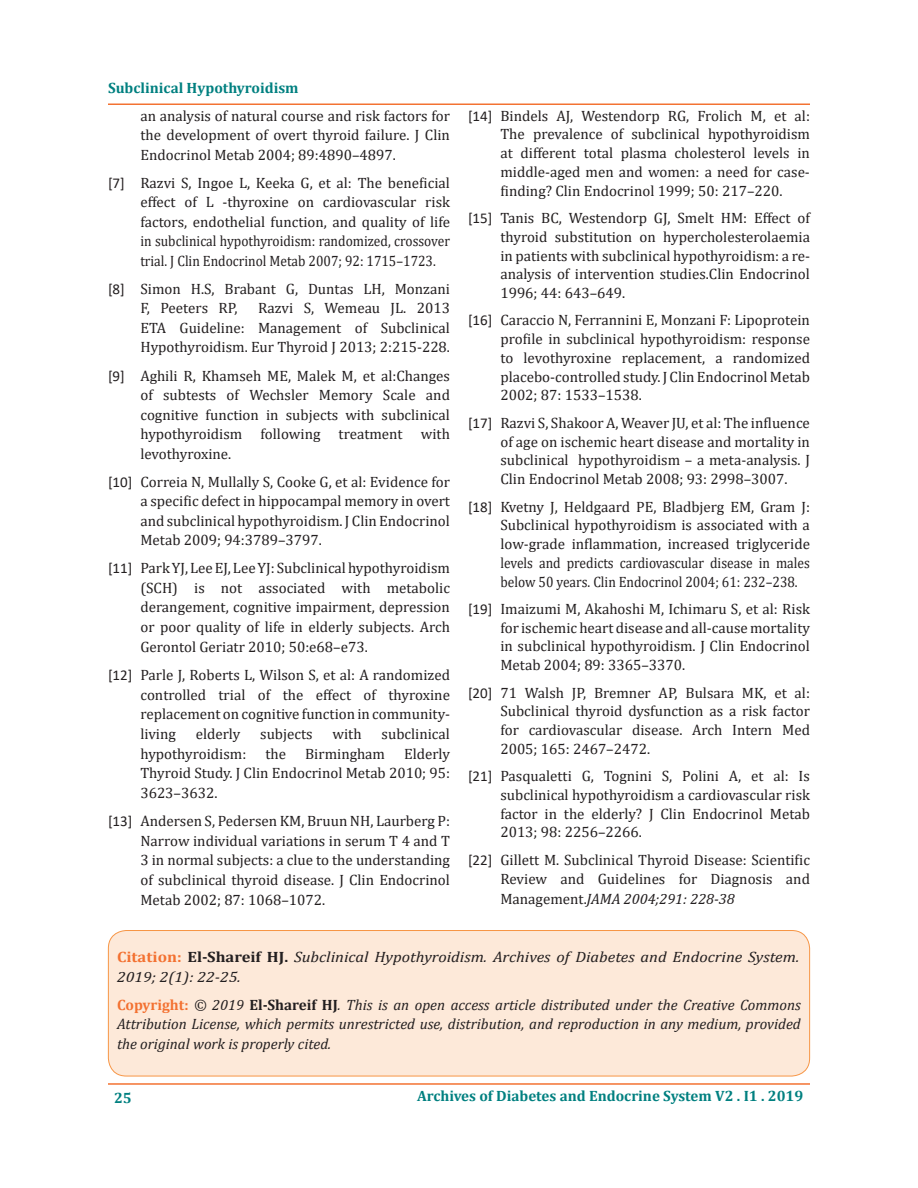
<style>
.page{position:relative;width:918px;height:1188px;background:#fff}
.page>*{position:absolute;margin:0;border:0;box-sizing:border-box;transform-origin:0 0}
.List_Paragraph{font:15px/18.8px "Cambria";color:#231f20;text-align:justify}
.t1{font:italic 15px/19.5px "Cambria";color:#231f20;text-align:justify}
.t2{font:italic 15px/19.5px "Cambria";color:#231f20;scale:1.1 1}
.t3{font:700 15px "Cambria";color:#008080}
.s1{font-family:"Calibri"}
.s2{font-style:italic}
.s3{font-weight:700;font-style:normal;color:#f37131}
.s4{font-weight:700;font-style:normal}
</style>
<div class="page">
<hr style="left:108px;top:1083px;width:702px;height:2px;background:#f37232">
<hr style="left:108px;top:104px;width:702px;height:1px;background:#f37232">
<div style="left:108px;top:931px;width:702px;height:145px;background:#fde9d9;border-radius:18px"></div>
<div style="left:108px;top:930px;width:702px;height:146px;border:1px solid #f79646;border-radius:18px"></div>
<p class="t3" style="left:108px;top:77px;width:192px">Subclinical Hypothyroidism</p>
<p class="List_Paragraph" style="left:140px;top:106px;width:311px;line-height:19.5px">an analysis of natural course and risk factors for the development of overt thyroid failure. J Clin Endocrinol Metab 2004; 89:4890–4897.</p>
<p class="List_Paragraph" style="left:140px;top:173px;width:311px;line-height:19.5px;text-indent:-32px"><span class="s1">[7]</span> Razvi S, Ingoe L, Keeka G, et al: The beneficial effect of L -thyroxine on cardiovascular risk factors, endothelial function, and quality of life in subclinical hypothyroidism: randomized, crossover trial. J Clin Endocrinol Metab 2007; 92: 1715–1723.</p>
<p class="List_Paragraph" style="left:140px;top:279px;width:311px;line-height:19.5px;text-indent:-32px"><span class="s1">[8]</span> Simon H.S, Brabant G, Duntas LH, Monzani<br>F, Peeters RP,</p>
<p class="List_Paragraph" style="left:140px;top:299px;width:311px;line-height:19.5px;text-indent:118px">Razvi S, Wemeau JL. 2013<br>ETA Guideline: Management of Subclinical Hypothyroidism. Eur Thyroid J 2013; 2:215-228.</p>
<p class="List_Paragraph" style="left:140px;top:366px;width:311px;line-height:19.5px;text-indent:-32px"><span class="s1">[9]</span> Aghili R, Khamseh ME, Malek M, et al:Changes of subtests of Wechsler Memory Scale and cognitive function in subjects with subclinical hypothyroidism following treatment with levothyroxine.</p>
<p class="List_Paragraph" style="left:140px;top:472px;width:311px;line-height:19.5px;text-indent:-32px"><span class="s1">[10]</span> Correia N, Mullally S, Cooke G, et al: Evidence for a specific defect in hippocampal memory in overt and subclinical hypothyroidism. J Clin Endocrinol Metab 2009; 94:3789–3797.</p>
<p class="List_Paragraph" style="left:140px;top:558px;width:311px;line-height:19.6px;text-indent:-32px"><span class="s1">[11]</span> Park YJ, Lee EJ, Lee YJ: Subclinical hypothyroidism (SCH) is not associated with metabolic derangement, cognitive impairment, depression or poor quality of life in elderly subjects. Arch Gerontol Geriatr 2010; 50:e68–e73.</p>
<p class="List_Paragraph" style="left:140px;top:665px;width:311px;line-height:19.6px;text-indent:-32px"><span class="s1">[12]</span> Parle J, Roberts L, Wilson S, et al: A randomized controlled trial of the effect of thyroxine replacement on cognitive function in community&shy;living</p>
<p class="List_Paragraph" style="left:196px;top:724px;width:46px">elderly</p>
<p class="List_Paragraph" style="left:260px;top:724px;width:54px">subjects</p>
<p class="List_Paragraph" style="left:333px;top:724px;width:31px">with</p>
<p class="List_Paragraph" style="left:382px;top:724px;width:70px">subclinical</p>
<p class="List_Paragraph" style="left:140px;top:744px;width:107px">hypothyroidism:</p>
<p class="List_Paragraph" style="left:265px;top:744px;width:22px">the</p>
<p class="List_Paragraph" style="left:305px;top:744px;width:81px">Birmingham</p>
<p class="List_Paragraph" style="left:140px;top:744px;width:311px;line-height:19.6px;text-indent:264px">Elderly Thyroid Study. J Clin Endocrinol Metab 2010; 95:<br>3623–3632.</p>
<p class="List_Paragraph" style="left:140px;top:811px;width:311px;line-height:19.6px;text-indent:-32px"><span class="s1">[13]</span> Andersen S, Pedersen KM, Bruun NH, Laurberg P:<br>Narrow individual variations in serum T 4 and T 3 in normal subjects: a clue to the understanding of subclinical thyroid disease. J Clin Endocrinol Metab 2002; 87: 1068–1072.</p>
<p class="List_Paragraph" style="left:500px;top:106px;width:311px;text-indent:-32px"><span class="s1">[14]</span> Bindels AJ, Westendorp RG, Frolich M, et al:<br>The prevalence of subclinical hypothyroidism at different total plasma cholesterol levels in middle-aged men and women: a need for case&shy;finding? Clin Endocrinol 1999; 50: 217–220.</p>
<p class="List_Paragraph" style="left:500px;top:209px;width:311px;text-indent:-32px"><span class="s1">[15]</span> Tanis BC, Westendorp GJ, Smelt HM: Effect of thyroid substitution on hypercholesterolaemia in patients with subclinical hypothyroidism: a re&shy;analysis of intervention studies.Clin Endocrinol 1996; 44: 643–649.</p>
<p class="List_Paragraph" style="left:500px;top:311px;width:311px;text-indent:-32px"><span class="s1">[16]</span> Caraccio N, Ferrannini E, Monzani F: Lipoprotein profile in subclinical hypothyroidism: response to levothyroxine replacement, a randomized placebo-controlled study. J Clin Endocrinol Metab 2002; 87: 1533–1538.</p>
<p class="List_Paragraph" style="left:500px;top:413px;width:311px;text-indent:-32px"><span class="s1">[17]</span> Razvi S, Shakoor A, Weaver JU, et al: The influence of age on ischemic heart disease and mortality in subclinical hypothyroidism – a meta-analysis. J Clin Endocrinol Metab 2008; 93: 2998–3007.</p>
<p class="List_Paragraph" style="left:500px;top:497px;width:311px;text-indent:-32px"><span class="s1">[18]</span> Kvetny J, Heldgaard PE, Bladbjerg EM, Gram J:<br>Subclinical hypothyroidism is associated with a low-grade inflammation, increased triglyceride levels and predicts cardiovascular disease in males below 50 years. Clin Endocrinol 2004; 61: 232–238.</p>
<p class="List_Paragraph" style="left:500px;top:599px;width:311px;text-indent:-32px"><span class="s1">[19]</span> Imaizumi M, Akahoshi M, Ichimaru S, et al: Risk for ischemic heart disease and all-cause mortality in subclinical hypothyroidism. J Clin Endocrinol Metab 2004; 89: 3365–3370.</p>
<p class="List_Paragraph" style="left:500px;top:683px;width:311px;text-indent:-32px"><span class="s1">[20]</span> 71 Walsh JP, Bremner AP, Bulsara MK, et al:<br>Subclinical thyroid dysfunction as a risk factor for cardiovascular disease. Arch Intern Med 2005; 165: 2467–2472.</p>
<p class="List_Paragraph" style="left:500px;top:767px;width:311px;text-indent:-32px"><span class="s1">[21]</span> Pasqualetti G, Tognini S, Polini A, et al: Is subclinical hypothyroidism a cardiovascular risk factor in the elderly? J Clin Endocrinol Metab 2013; 98: 2256–2266.</p>
<p class="List_Paragraph" style="left:500px;top:850px;width:311px;line-height:19.5px;text-indent:-32px"><span class="s1">[22]</span> Gillett M. Subclinical Thyroid Disease: Scientific Review and Guidelines for Diagnosis and Management.<span class="s2">JAMA 2004;291: 228-38</span></p>
<p class="t2" style="left:117px;top:947px;width:622px"><span class="s3">Citation:</span> <span class="s4">El-Shareif HJ.</span> Subclinical Hypothyroidism. Archives of Diabetes and Endocrine System.<br>2019; 2(1): 22-25.</p>
<p class="t1" style="left:117px;top:994px;width:685px"><span class="s3">Copyright:</span> © 2019 <span class="s4">El-Shareif HJ</span>. This is an open access article distributed under the Creative Commons Attribution License, which permits unrestricted use, distribution, and reproduction in any medium, provided the original work is properly cited.</p>
<p class="t3" style="left:114px;top:1088px;width:19px">25</p>
<p class="t3" style="left:417px;top:1086px;width:388px">Archives of Diabetes and Endocrine System V2 . I1 . 2019</p>
</div>
